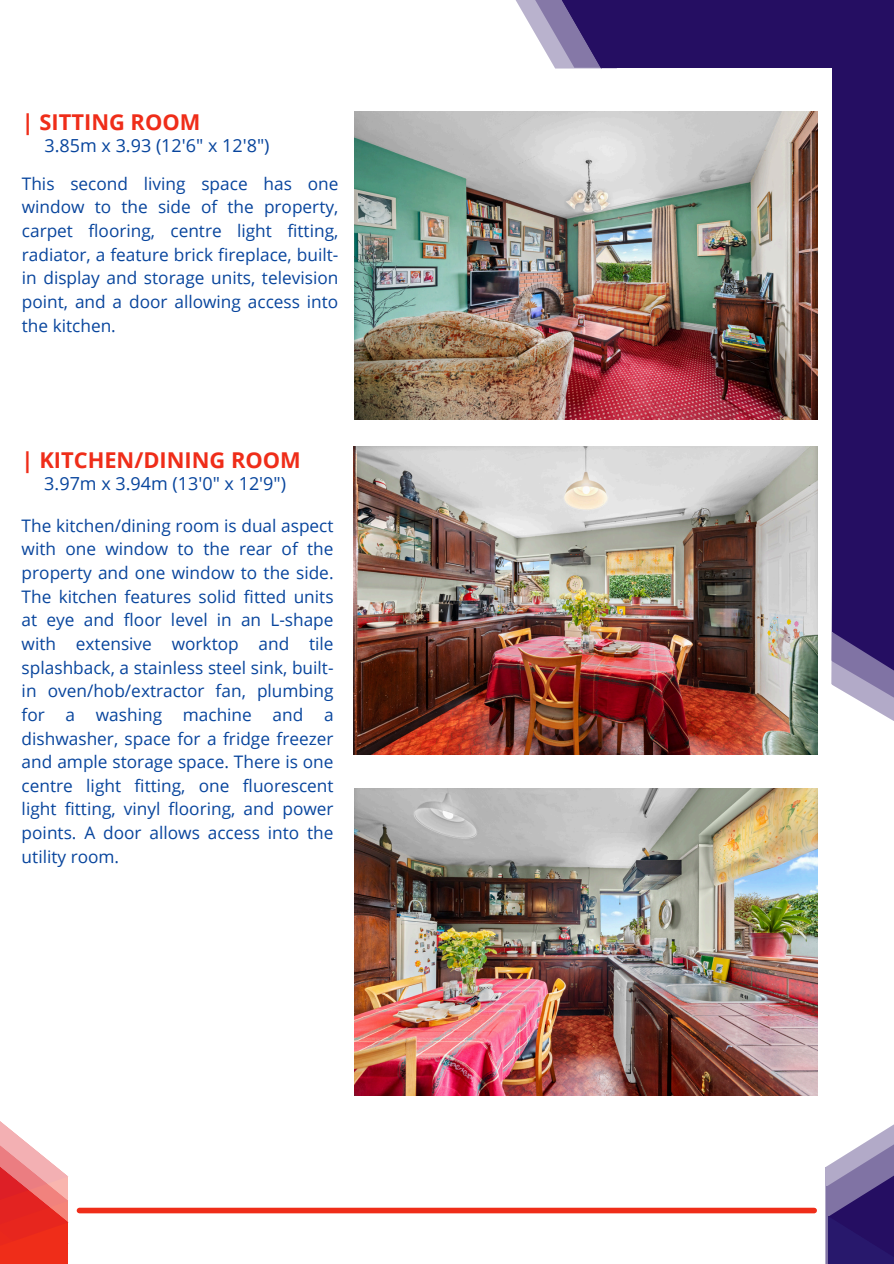
<style>
.page{position:relative;width:894px;height:1264px;background:#fff}
.page>*{position:absolute;margin:0;border:0;box-sizing:border-box;transform-origin:0 0}
.t1{font:700 21.9px "Open Sans";color:#ef2d19}
.t2{font:18px "Open Sans";color:#08459d}
.t3{font:17.25px/23.7px "Open Sans";color:#08459d;text-align:justify}
</style>
<div class="page">
<svg style="left:515px;top:0;width:13px;height:21px"></svg>
<svg style="left:528px;top:0;width:27px;height:68px;fill:#b9b2cd"></svg>
<div style="left:602px;top:0;width:291px;height:68px;background:#250e62"></div>
<svg style="left:831px;top:585px;width:62px;height:136px"></svg>
<div style="left:832px;top:0;width:61px;height:631px;background:#250e62"></div>
<svg style="left:832px;top:631px;width:61px;height:60px;background:#6c5d95"></svg>
<svg style="left:555px;top:0;width:62px;height:69px"></svg>
<svg style="left:825px;top:1125px;width:68px;height:138px"></svg>
<svg style="left:0;top:1121px;width:69px;height:142px"></svg>
<div style="left:79px;top:1207px;width:735px;height:6px;background:#ef2d19"></div>
<img style="left:354px;top:112px;width:463px;height:307px">
<img style="left:354px;top:446px;width:462px;height:308px">
<img style="left:354px;top:788px;width:462px;height:307px">
<p class="t1" style="left:22px;top:106px;width:180px">| SITTING ROOM</p>
<h1 class="t2" style="left:44px;top:132px;width:226px">3.85m x 3.93 (12'6" x 12'8")</h1>
<p class="t3" style="left:22px;top:171px;width:318px">This second living space has one window to the side of the property, carpet flooring, centre light fitting, radiator, a feature brick fireplace, built&shy;in display and storage units, television point, and a door allowing access into the kitchen.</p>
<p class="t1" style="left:22px;top:444px;width:281px">| KITCHEN/DINING ROOM</p>
<p class="t2" style="left:44px;top:470px;width:243px">3.97m x 3.94m (13'0" x 12'9")</p>
<p class="t3" style="left:22px;top:513px;width:313px">The kitchen/dining room is dual aspect with one window to the rear of the property and one window to the side.<br>The kitchen features solid fitted units at eye and floor level in an L-shape with extensive worktop and tile splashback, a stainless steel sink, built&shy;in oven/hob/extractor fan, plumbing for a washing machine and a dishwasher, space for a fridge freezer and ample storage space. There is one centre light fitting, one fluorescent light fitting, vinyl flooring, and power points. A door allows access into the utility room.</p>
</div>
